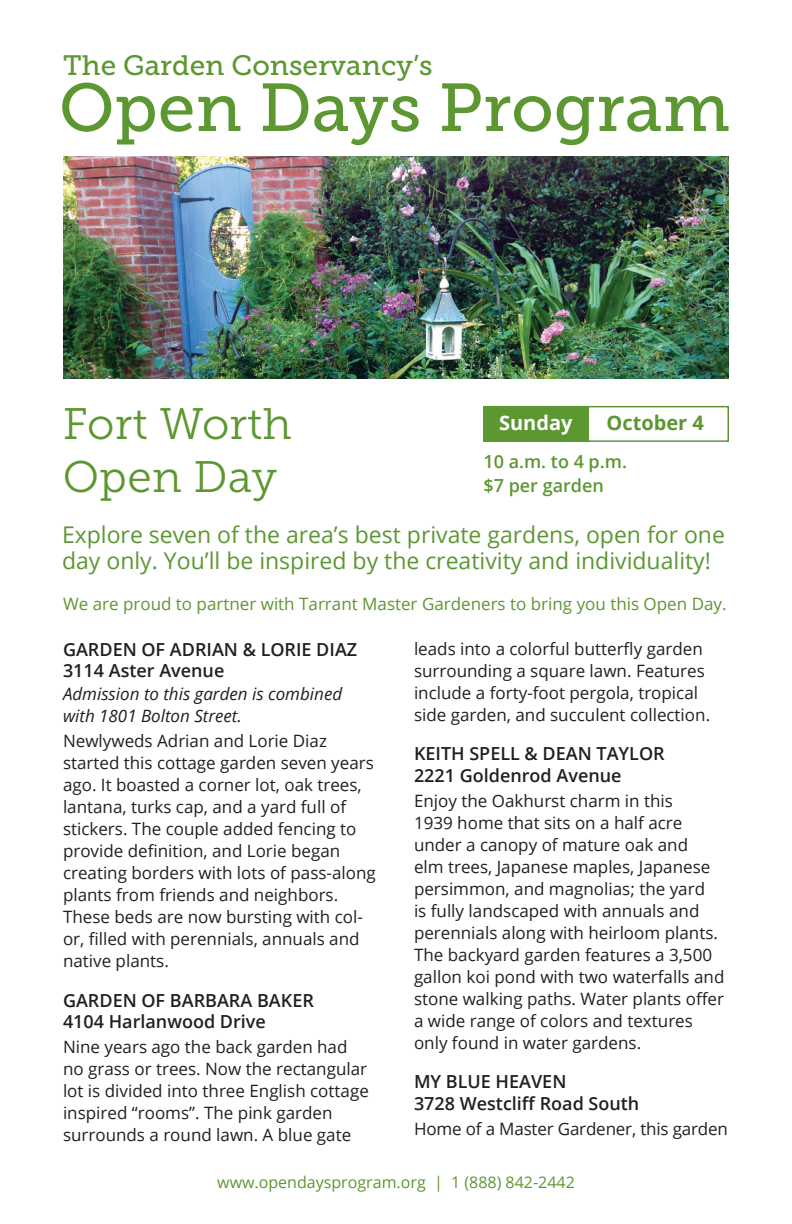
<style>
.page{position:relative;width:792px;height:1224px;background:#fff}
.page>*{position:absolute;margin:0;border:0;box-sizing:border-box;transform-origin:0 0}
.t1{font:67.6px "Museo Slab 500";letter-spacing:.005em;color:#5c9731}
.t2{font:44px/52.8px "Museo Slab 300";letter-spacing:.01em;color:#5c9731}
.t3{font:28px "Museo Slab 500";color:#5c9731}
.t4{font:23px/26px "Open Sans";color:#5c9731}
.t5{font:700 20px "Open Sans";color:#5c9731}
.t6{font:700 20px "Open Sans";color:#fff}
.t7{font:600 18px/21.6px "Open Sans";color:#231f20}
.t8{font:600 18px/24px "Open Sans";color:#5c9731}
.t9{font:17px/22px "Open Sans";color:#231f20}
.t10{font:17px "Open Sans";color:#5c9731}
.t11{font:italic 17px/22px "Open Sans";color:#231f20}
.t12{font:16px "Open Sans";color:#5c9731}
</style>
<div class="page">
<div style="left:483px;top:406px;width:106px;height:36px;background:#5c9731"></div>
<img style="left:63px;top:157px;width:666px;height:222px">
<div style="left:483px;top:406px;width:246px;height:36px;border:2px solid #5c9731"></div>
<h3 class="t3" style="left:63px;top:50px;width:371px">The Garden Conservancy’s</h3>
<h1 class="t1" style="left:59px;top:70px;width:673px">Open Days Program</h1>
<h2 class="t2" style="left:63px;top:398px;width:231px">Fort Worth<br>Open Day</h2>
<p class="t6" style="left:499px;top:409px;width:75px">Sunday</p>
<p class="t5" style="left:606px;top:409px;width:99px">October 4</p>
<p class="t8" style="left:483px;top:449px;width:145px">10 a.m. to 4 p.m. $7 per garden</p>
<h3 class="t4" style="left:62px;top:521px;width:664px">Explore seven of the area’s best private gardens, open for one day only. You’ll be inspired by the creativity and individuality!</h3>
<p class="t10" style="left:63px;top:592px;width:665px">We are proud to partner with Tarrant Master Gardeners to bring you this Open Day.</p>
<p class="t7" style="left:63px;top:638px;width:296px">GARDEN OF ADRIAN &amp; LORIE DIAZ<br>3114 Aster Avenue</p>
<p class="t11" style="left:63px;top:682px;width:281px">Admission to this garden is combined with 1801 Bolton Street.</p>
<p class="t9" style="left:63px;top:729px;width:314px">Newlyweds Adrian and Lorie Diaz started this cottage garden seven years ago. It boasted a corner lot, oak trees, lantana, turks cap, and a yard full of stickers. The couple added fencing to provide definition, and Lorie began creating borders with lots of pass-along plants from friends and neighbors.<br>These beds are now bursting with col&shy;or, filled with perennials, annuals and native plants.</p>
<p class="t7" style="left:63px;top:989px;width:252px">GARDEN OF BARBARA BAKER<br>4104 Harlanwood Drive</p>
<p class="t9" style="left:63px;top:1035px;width:307px">Nine years ago the back garden had no grass or trees. Now the rectangular lot is divided into three English cottage inspired “rooms”. The pink garden surrounds a round lawn. A blue gate</p>
<p class="t9" style="left:414px;top:637px;width:298px">leads into a colorful butterfly garden surrounding a square lawn. Features include a forty-foot pergola, tropical side garden, and succulent collection.</p>
<p class="t7" style="left:414px;top:743px;width:252px">KEITH SPELL &amp; DEAN TAYLOR<br>2221 Goldenrod Avenue</p>
<p class="t9" style="left:414px;top:789px;width:312px">Enjoy the Oakhurst charm in this<br>1939 home that sits on a half acre under a canopy of mature oak and<br>elm trees, Japanese maples, Japanese persimmon, and magnolias; the yard<br>is fully landscaped with annuals and perennials along with heirloom plants.<br>The backyard garden features a 3,500 gallon koi pond with two waterfalls and stone walking paths. Water plants offer a wide range of colors and textures only found in water gardens.</p>
<p class="t7" style="left:414px;top:1071px;width:227px">MY BLUE HEAVEN<br>3728 Westcliff Road South</p>
<p class="t9" style="left:414px;top:1117px;width:316px">Home of a Master Gardener, this garden</p>
<p class="t12" style="left:217px;top:1171px;width:359px">www.opendaysprogram.org | 1 (888) 842-2442</p>
</div>
